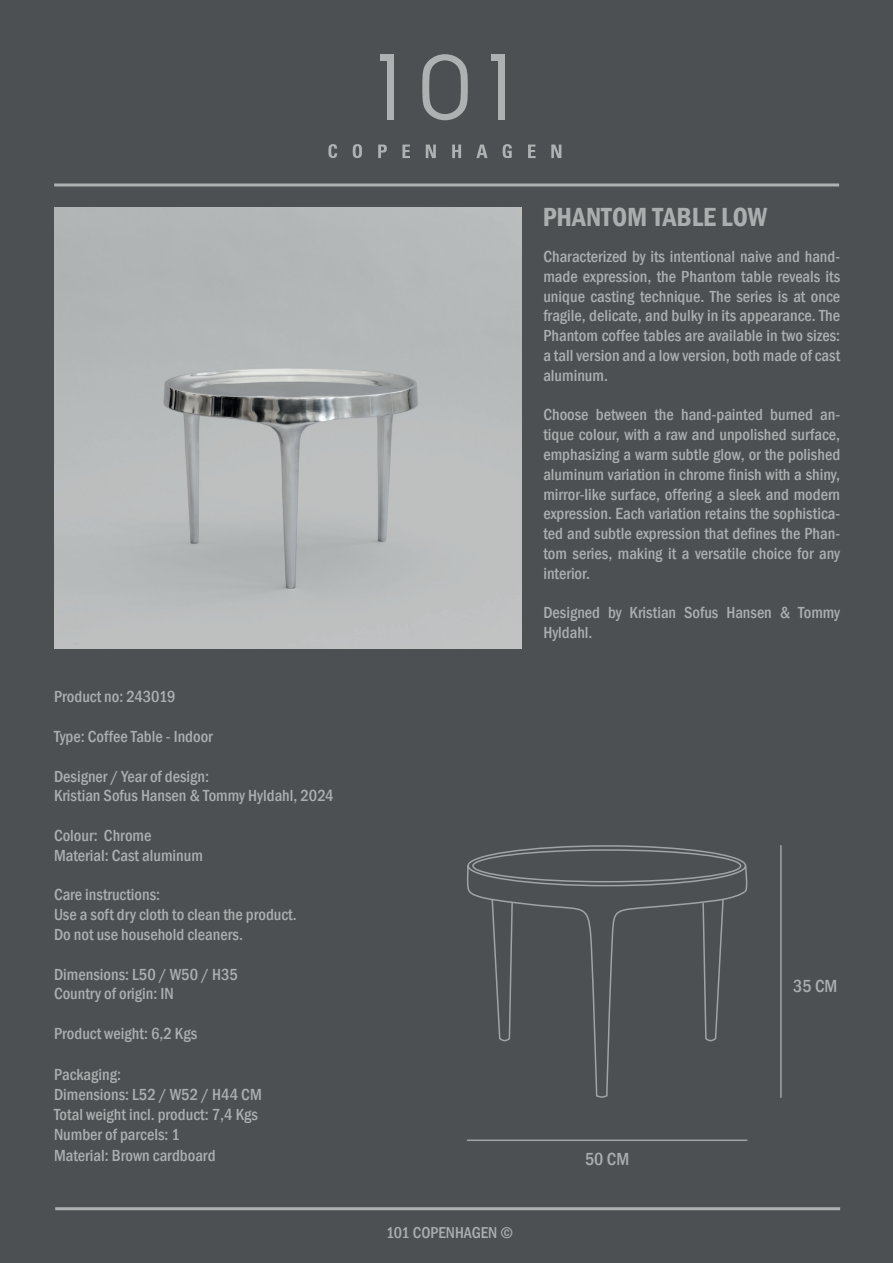
<style>
.page{position:relative;width:893px;height:1263px;background:#4c5053}
.page>*{position:absolute;margin:0;border:0;box-sizing:border-box;transform-origin:0 0}
.t1{font:600 condensed 27px "Franklin Gothic";color:#abaeaf}
.t2{font:500 condensed 18px "Franklin Gothic";color:#abaeaf}
.t3{font:500 condensed 16.5px/19.8px "Franklin Gothic";color:#abaeaf}
.t4{font:500 condensed 16.2px "Franklin Gothic";color:#abaeaf}
</style>
<div class="page">
<img style="left:54px;top:207px;width:468px;height:441px">
<svg style="left:422px;top:54px;width:46px;height:66px"></svg>
<div style="left:498px;top:58px;width:6px;height:62px;background:#adb1b1"></div>
<div style="left:491px;top:54px;width:13px;height:7px;background:#adb1b1"></div>
<div style="left:387px;top:58px;width:7px;height:62px;background:#adb1b1"></div>
<div style="left:380px;top:54px;width:13px;height:7px;background:#adb1b1"></div>
<svg style="left:328px;top:144px;width:9px;height:14px"></svg>
<svg style="left:353px;top:144px;width:9px;height:14px"></svg>
<svg style="left:378px;top:145px;width:9px;height:13px"></svg>
<svg style="left:402px;top:145px;width:8px;height:13px"></svg>
<svg style="left:426px;top:145px;width:10px;height:13px"></svg>
<svg style="left:452px;top:145px;width:9px;height:13px"></svg>
<svg style="left:476px;top:145px;width:12px;height:13px"></svg>
<svg style="left:503px;top:144px;width:9px;height:14px"></svg>
<svg style="left:528px;top:145px;width:8px;height:13px"></svg>
<svg style="left:551px;top:145px;width:10px;height:13px"></svg>
<hr style="left:54px;top:183px;width:785px;height:3px;background:#adb1b1">
<hr style="left:55px;top:1207px;width:785px;height:3px;background:#adb1b1">
<hr style="left:780px;top:845px;width:2px;height:253px;background:#a1a4a4">
<hr style="left:467px;top:1139px;width:280px;height:2px;background:#a1a4a4">
<svg style="left:467px;top:845px;width:281px;height:253px"></svg>
<h1 class="t1" style="left:543px;top:199px;width:226px">PHANTOM TABLE LOW</h1>
<p class="t3" style="left:543px;top:246px;width:298px;text-align:justify">Characterized by its intentional naive and hand&shy;made expression, the Phantom table reveals its unique casting technique. The series is at once fragile, delicate, and bulky in its appearance. The Phantom coffee tables are available in two sizes: a tall version and a low version, both made of cast aluminum.</p>
<p class="t3" style="left:543px;top:405px;width:298px;text-align:justify">Choose between the hand-painted burned an&shy;tique colour, with a raw and unpolished surface, emphasizing a warm subtle glow, or the polished aluminum variation in chrome finish with a shiny, mirror-like surface, offering a sleek and modern expression. Each variation retains the sophistica&shy;ted and subtle expression that defines the Phan&shy;tom series, making it a versatile choice for any interior.</p>
<p class="t3" style="left:543px;top:603px;width:298px">Designed by Kristian Sofus Hansen &amp; Tommy<br>Hyldahl.</p>
<p class="t3" style="left:54px;top:687px;width:123px">Product no: 243019</p>
<p class="t3" style="left:54px;top:726px;width:160px">Type: Coffee Table - Indoor</p>
<p class="t3" style="left:54px;top:766px;width:281px">Designer / Year of design:<br>Kristian Sofus Hansen &amp; Tommy Hyldahl, 2024</p>
<p class="t3" style="left:54px;top:825px;width:150px">Colour: Chrome<br>Material: Cast aluminum</p>
<p class="t3" style="left:54px;top:885px;width:244px">Care instructions:<br>Use a soft dry cloth to clean the product.<br>Do not use household cleaners.</p>
<p class="t3" style="left:54px;top:964px;width:186px">Dimensions: L50 / W50 / H35<br>Country of origin: IN</p>
<p class="t3" style="left:54px;top:1023px;width:145px">Product weight: 6,2 Kgs</p>
<p class="t3" style="left:54px;top:1065px;width:209px">Packaging:<br>Dimensions: L52 / W52 / H44 CM<br>Total weight incl. product: 7,4 Kgs<br>Number of parcels: 1</p>
<p class="t3" style="left:54px;top:1146px;width:163px">Material: Brown cardboard</p>
<p class="t2" style="left:585px;top:1147px;width:46px">50 CM</p>
<p class="t4" style="left:386px;top:1222px;width:128px">101 COPENHAGEN ©</p>
<p class="t2" style="left:793px;top:974px;width:46px">35 CM</p>
</div>
